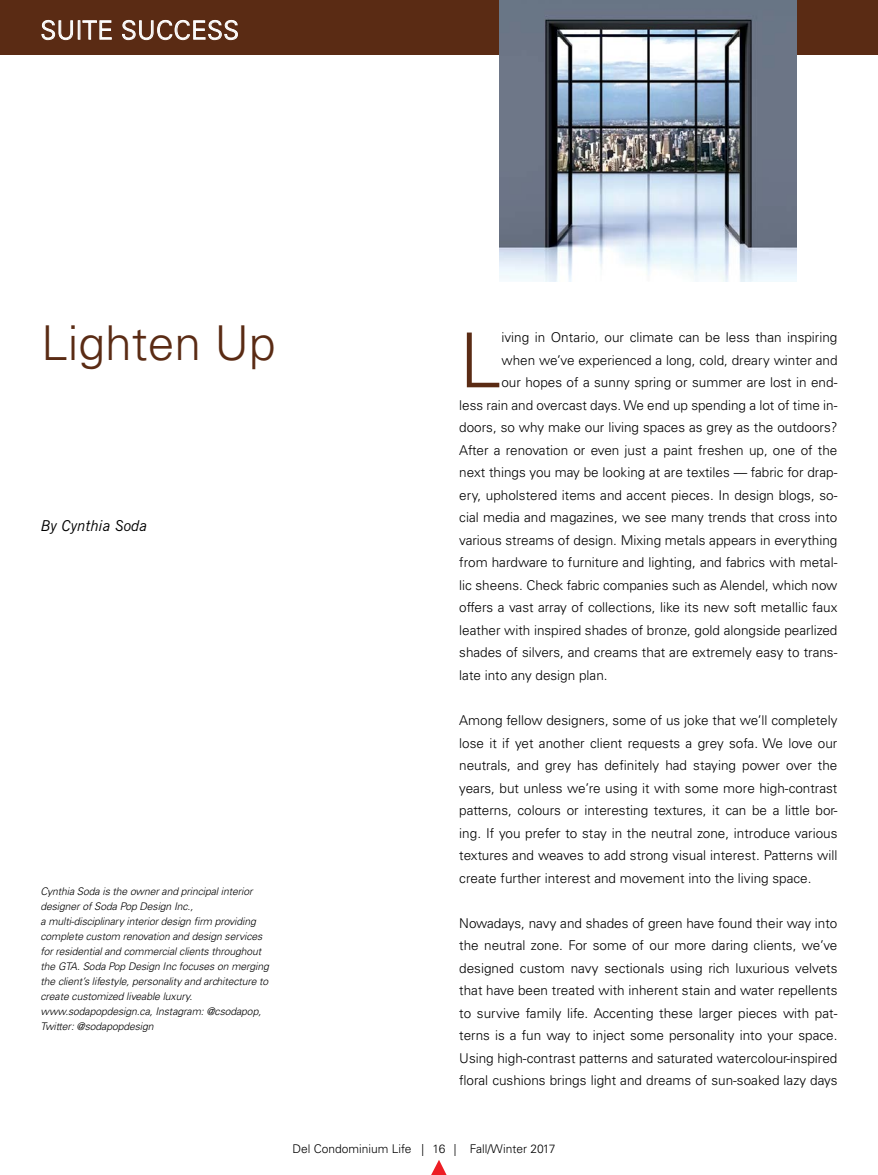
<style>
.page{position:relative;width:878px;height:1175px;background:#fff}
.page>*{position:absolute;margin:0;border:0;box-sizing:border-box;transform-origin:0 0}
.t1{font:300 75.9px "Univers LT Std";color:#5a2b14}
.t2{font:300 48px "Univers LT Std";color:#5a2b14}
.t3{font:300 25.5px "Univers LT Std";letter-spacing:.02em;color:#fff}
.t4{font:italic 15px "News Gothic BT";color:#000}
.t5{font:300 13.5px/22.5px "Univers LT Std";color:#000;text-align:justify}
.t6{font:300 12px "Univers LT Std";color:#000}
.t7{font:italic 300 10.5px/15px "Univers LT Std";letter-spacing:-.01em;color:#000}
</style>
<div class="page">
<svg style="left:431px;top:1160px;width:15px;height:14px"></svg>
<div style="left:0;top:0;width:878px;height:55px;background:#5a2b14"></div>
<svg style="left:41px;top:20px;width:32px;height:20px"></svg>
<div style="left:78px;top:20px;width:2px;height:20px;border:1px solid #fff"></div>
<svg style="left:82px;top:20px;width:30px;height:20px"></svg>
<svg style="left:122px;top:20px;width:116px;height:20px"></svg>
<img style="left:500px;top:0;width:296px;height:281px">
<h3 class="t3" style="left:40px;top:15px;width:200px">SUITE SUCCESS</h3>
<h2 class="t2" style="left:41px;top:314px;width:236px">Lighten Up</h2>
<p class="t4" style="left:41px;top:516px;width:108px">By Cynthia Soda</p>
<p class="t7" style="left:40px;top:883px;width:230px">Cynthia Soda is the owner and principal interior designer of Soda Pop Design Inc.,<br>a multi-disciplinary interior design firm providing complete custom renovation and design services for residential and commercial clients throughout the GTA. Soda Pop Design Inc focuses on merging the client’s lifestyle, personality and architecture to create customized liveable luxury. www.sodapopdesign.ca, Instagram: @csodapop, Twitter: @sodapopdesign</p>
<h1 class="t1" style="left:459px;top:315px;width:44px">L</h1>
<p class="t5" style="left:501px;top:326px;width:337px">iving in Ontario, our climate can be less than inspiring</p>
<p class="t5" style="left:501px;top:349px;width:337px">when we’ve experienced a long, cold, dreary winter and</p>
<p class="t5" style="left:501px;top:371px;width:337px">our hopes of a sunny spring or summer are lost in end-</p>
<p class="t5" style="left:459px;top:394px;width:380px">less rain and overcast days. We end up spending a lot of time in-</p>
<p class="t5" style="left:459px;top:416px;width:380px">doors, so why make our living spaces as grey as the outdoors?</p>
<p class="t5" style="left:459px;top:439px;width:379px">After a renovation or even just a paint freshen up, one of the</p>
<p class="t5" style="left:459px;top:461px;width:379px">next things you may be looking at are textiles — fabric for drap-</p>
<p class="t5" style="left:459px;top:484px;width:379px">ery, upholstered items and accent pieces. In design blogs, so-</p>
<p class="t5" style="left:459px;top:506px;width:379px">cial media and magazines, we see many trends that cross into</p>
<p class="t5" style="left:459px;top:529px;width:379px">various streams of design. Mixing metals appears in everything</p>
<p class="t5" style="left:459px;top:551px;width:380px">from hardware to furniture and lighting, and fabrics with metal-</p>
<p class="t5" style="left:459px;top:574px;width:380px">lic sheens. Check fabric companies such as Alendel, which now</p>
<p class="t5" style="left:459px;top:596px;width:380px">offers a vast array of collections, like its new soft metallic faux</p>
<p class="t5" style="left:459px;top:619px;width:379px">leather with inspired shades of bronze, gold alongside pearlized</p>
<p class="t5" style="left:459px;top:641px;width:379px">shades of silvers, and creams that are extremely easy to trans-</p>
<p class="t5" style="left:459px;top:664px;width:150px">late into any design plan.</p>
<p class="t5" style="left:459px;top:709px;width:380px">Among fellow designers, some of us joke that we’ll completely lose it if yet another client requests a grey sofa. We love our neutrals, and grey has definitely had staying power over the years, but unless we’re using it with some more high-contrast patterns, colours or interesting textures, it can be a little bor&shy;ing. If you prefer to stay in the neutral zone, introduce various textures and weaves to add strong visual interest. Patterns will create further interest and movement into the living space.</p>
<p class="t5" style="left:459px;top:911px;width:380px">Nowadays, navy and shades of green have found their way into the neutral zone. For some of our more daring clients, we’ve designed custom navy sectionals using rich luxurious velvets that have been treated with inherent stain and water repellents to survive family life. Accenting these larger pieces with pat&shy;terns is a fun way to inject some personality into your space.<br>Using high-contrast patterns and saturated watercolour-inspired floral cushions brings light and dreams of sun-soaked lazy days</p>
<p class="t6" style="left:292px;top:1141px;width:264px">Del Condominium Life | 16 | Fall/Winter 2017</p>
</div>
